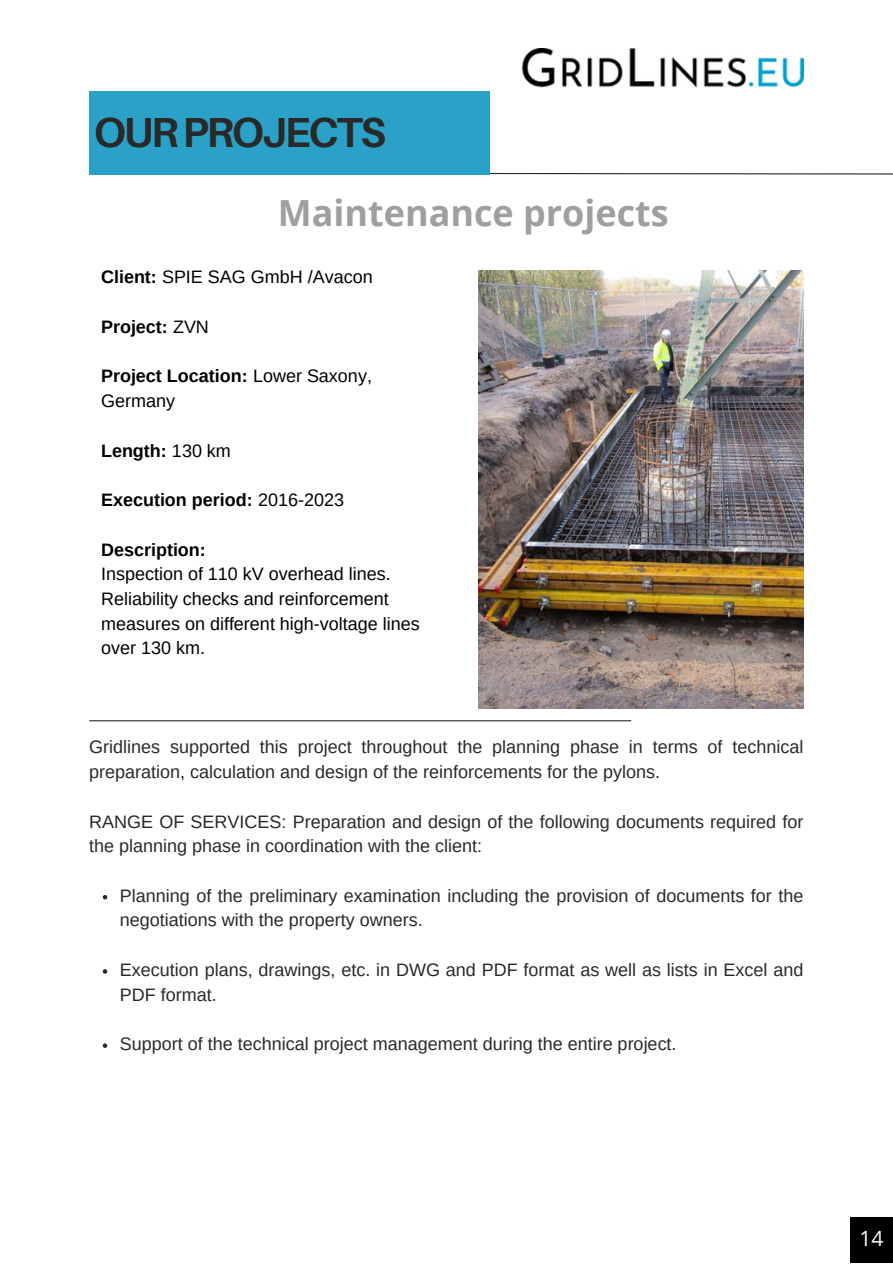
<style>
.page{position:relative;width:893px;height:1264px;background:#fff}
.page>*{position:absolute;margin:0;border:0;box-sizing:border-box;transform-origin:0 0}
.t1{font:700 42px "Aileron";letter-spacing:-.05em;color:#292929}
.t2{font:700 36px "Open Sans";color:#9e9f9f}
.t3{font:21px "Open Sans";color:#fdfdfd}
.t4{font:18px/24.8px "Arimo";color:#292929}
.t5{font:18px/24.8px "Arimo";color:#000}
.t6{font:700 18px "Arimo";color:#000}
.s1{font-weight:700}
.s2{font-weight:400}
</style>
<div class="page">
<svg style="left:490px;top:172px;width:402px;height:3px"></svg>
<img style="left:522px;top:48px;width:281px;height:40px">
<div style="left:89px;top:91px;width:401px;height:84px;background:#2ba1c8"></div>
<hr style="left:89px;top:720px;width:542px;height:1px;background:#292929">
<svg style="left:103px;top:895px;width:4px;height:4px"></svg>
<svg style="left:103px;top:969px;width:4px;height:4px"></svg>
<svg style="left:103px;top:1043px;width:4px;height:4px"></svg>
<div style="left:850px;top:1216px;width:42px;height:46px;background:#000"></div>
<img style="left:478px;top:271px;width:325px;height:437px">
<p class="t1" style="left:94px;top:107px;width:293px">OURPROJECTS</p>
<p class="t2" style="left:278px;top:188px;width:392px">Maintenance projects</p>
<p class="t5" style="left:101px;top:265px;width:273px"><span class="s1">Client:</span> SPIE SAG GmbH /Avacon</p>
<p class="t6" style="left:101px;top:316px;width:109px">Project: <span class="s2">ZVN</span></p>
<p class="t5" style="left:101px;top:364px;width:272px"><span class="s1">Project Location:</span> Lower Saxony,<br>Germany</p>
<p class="t6" style="left:101px;top:440px;width:131px">Length: <span class="s2">130 km</span></p>
<p class="t6" style="left:101px;top:490px;width:244px">Execution period: <span class="s2">2016-2023</span></p>
<p class="t6" style="left:101px;top:539px;width:106px">Description:</p>
<p class="t5" style="left:101px;top:561px;width:320px">Inspection of 110 kV overhead lines.<br>Reliability checks and reinforcement measures on different high-voltage lines over 130 km.</p>
<p class="t4" style="left:89px;top:734px;width:715px">Gridlines supported this project throughout the planning phase in terms of technical preparation, calculation and design of the reinforcements for the pylons.</p>
<p class="t4" style="left:89px;top:808px;width:715px">RANGE OF SERVICES: Preparation and design of the following documents required for the planning phase in coordination with the client:</p>
<p class="t4" style="left:120px;top:883px;width:685px">Planning of the preliminary examination including the provision of documents for the negotiations with the property owners.</p>
<p class="t4" style="left:120px;top:957px;width:685px">Execution plans, drawings, etc. in DWG and PDF format as well as lists in Excel and<br>PDF format.</p>
<p class="t4" style="left:120px;top:1031px;width:558px">Support of the technical project management during the entire project.</p>
<p class="t3" style="left:859px;top:1223px;width:25px">14</p>
</div>
